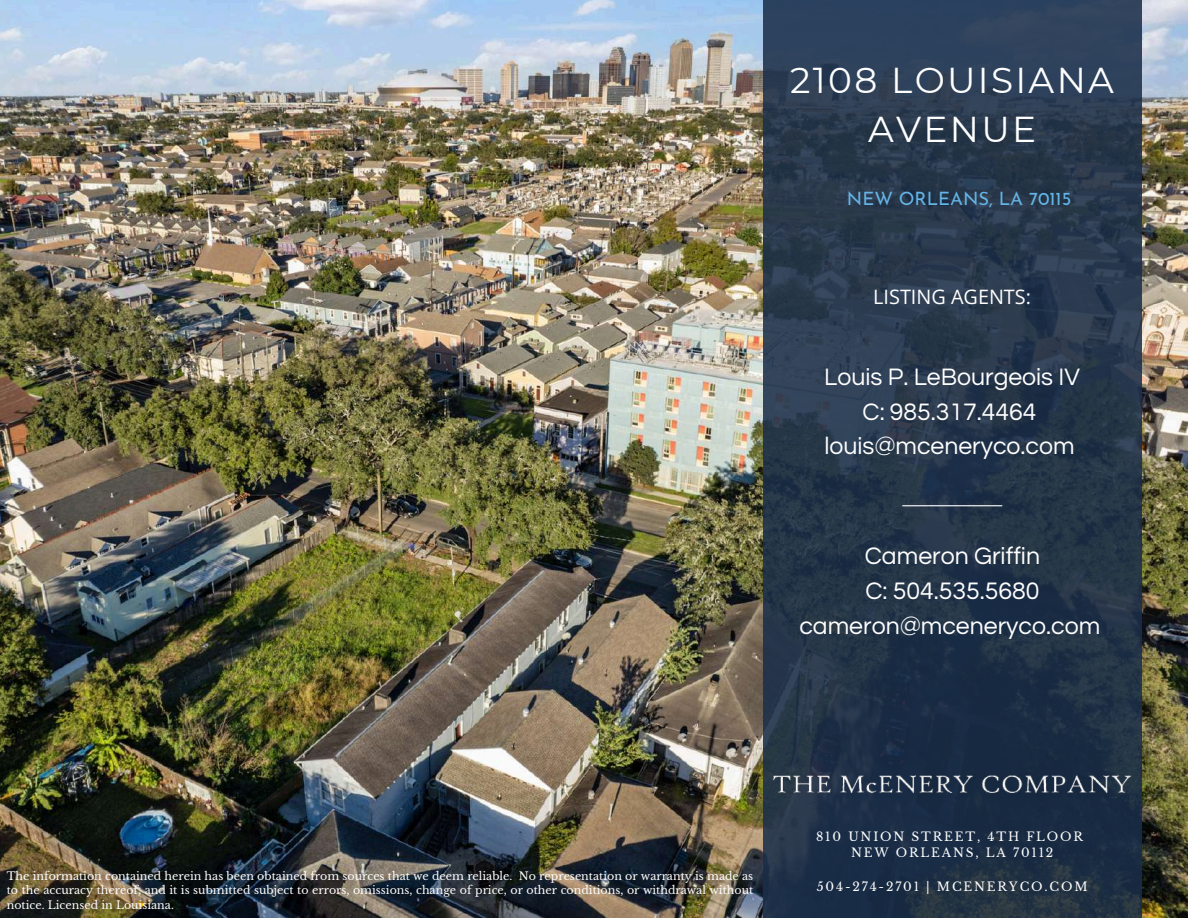
<style>
.page{position:relative;width:1188px;height:918px;background:#fff}
.page>*{position:absolute;margin:0;border:0;box-sizing:border-box;transform-origin:0 0}
.t1{font:36px/49.5px "Montserrat";letter-spacing:.065em;color:#fefefe;text-align:center}
.t2{font:24.9px/34.7px "Questrial";color:#fefefe;text-align:center}
.t3{font:24.75px/34.7px "Questrial";color:#fefefe;text-align:center}
.t4{font:19.8px "Open Sans";color:#fefefe}
.t5{font:18.45px "Josefin Sans";color:#64b4e6}
.t6{font:12.15px/16.6px "Libre Baskerville";letter-spacing:.15em;color:#fefefe;text-align:center}
.t7{font:11.1px/14.7px "Libre Baskerville";color:#fefefe;text-align:justify}
</style>
<div class="page">
<img style="left:0;top:0;width:1188px;height:918px">
<svg style="left:763px;top:0;width:379px;height:918px;background:#25364b"></svg>
<img style="left:763px;top:768px;width:379px;height:29px">
<hr style="left:902px;top:505px;width:100px;height:1px;background:#fefefe">
<h1 class="t1" style="left:790px;top:55px;width:325px">2108 LOUISIANA<br>AVENUE</h1>
<h3 class="t5" style="left:847px;top:191px;width:226px">NEW ORLEANS, LA 70115</h3>
<h3 class="t4" style="left:873px;top:283px;width:159px">LISTING AGENTS:</h3>
<h3 class="t3" style="left:824px;top:360px;width:257px">Louis P. LeBourgeois IV<br>C: 985.317.4464 louis@mceneryco.com</h3>
<h2 class="t2" style="left:799px;top:539px;width:302px">Cameron Griffin<br>C: 504.535.5680 cameron@mceneryco.com</h2>
<p class="t7" style="left:7px;top:868px;width:748px">The information contained herein has been obtained from sources that we deem reliable. No representation or warranty is made as to the accuracy thereof, and it is submitted subject to errors, omissions, change of price, or other conditions, or withdrawal without notice. Licensed in Louisiana.</p>
<p class="t6" style="left:816px;top:828px;width:269px">810 UNION STREET, 4TH FLOOR<br>NEW ORLEANS, LA 70112</p>
<p class="t6" style="left:817px;top:878px;width:272px">504-274-2701 | MCENERYCO.COM</p>
</div>
